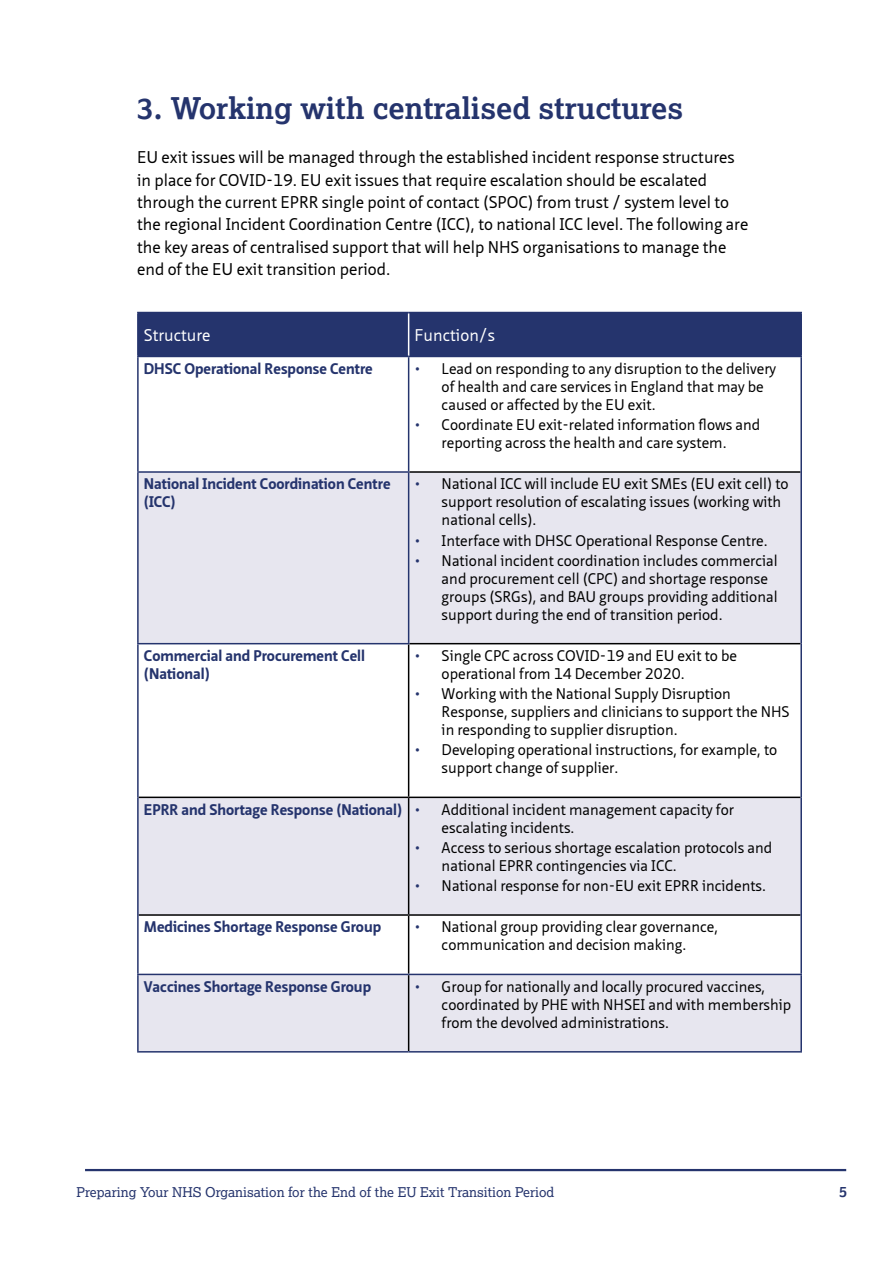
<style>
.page{position:relative;width:893px;height:1263px;background:#fff}
.page>*{position:absolute;margin:0;border:0;box-sizing:border-box;transform-origin:0 0}
.t1{font:700 30px "Lexia";color:#25346d}
.t2{font:16.5px/22.4px "Neue Sans";color:#000}
.t3{font:16.5px "Neue Sans";color:#fff}
.t4{font:15px/18px "Neue Sans";color:#000}
.t5{font:700 15px/18px "Neue Sans";color:#25346d}
.t6{font:700 15px "Lexia";color:#25346d}
.t7{font:13.5px "Lexia";color:#25346d}
.s1{color:#25346d}
.s2{font-weight:400}
</style>
<div class="page">
<hr style="left:85px;top:1169px;width:761px;height:2px;background:#25346d">
<div style="left:139px;top:313px;width:661px;height:43px;background:#25346d"></div>
<svg style="left:139px;top:473px;width:661px;height:578px;fill:#e7e6ef"></svg>
<hr style="left:409px;top:471px;width:391px;height:2px;background:#000">
<hr style="left:409px;top:643px;width:391px;height:1px;background:#000">
<hr style="left:408px;top:644px;width:1px;height:152px;background:#000">
<hr style="left:139px;top:796px;width:270px;height:2px;background:#000">
<hr style="left:409px;top:796px;width:391px;height:2px;background:#000">
<hr style="left:408px;top:798px;width:1px;height:116px;background:#000">
<hr style="left:139px;top:914px;width:270px;height:2px;background:#000">
<hr style="left:409px;top:914px;width:391px;height:2px;background:#000">
<hr style="left:408px;top:916px;width:1px;height:58px;background:#000">
<hr style="left:408px;top:975px;width:1px;height:76px;background:#000">
<hr style="left:409px;top:356px;width:393px;height:1px;background:#25346d">
<hr style="left:408px;top:313px;width:1px;height:43px;background:#fff">
<hr style="left:137px;top:312px;width:272px;height:1px;background:#25346d">
<hr style="left:137px;top:313px;width:2px;height:43px;background:#25346d">
<hr style="left:409px;top:312px;width:393px;height:1px;background:#25346d">
<hr style="left:800px;top:313px;width:2px;height:43px;background:#25346d">
<hr style="left:800px;top:357px;width:2px;height:115px;background:#25346d">
<hr style="left:800px;top:472px;width:2px;height:172px;background:#25346d">
<hr style="left:137px;top:644px;width:2px;height:153px;background:#25346d">
<hr style="left:800px;top:644px;width:2px;height:153px;background:#25346d">
<hr style="left:137px;top:797px;width:2px;height:118px;background:#25346d">
<hr style="left:800px;top:797px;width:2px;height:118px;background:#25346d">
<hr style="left:137px;top:915px;width:2px;height:59px;background:#25346d">
<hr style="left:800px;top:915px;width:2px;height:59px;background:#25346d">
<hr style="left:137px;top:974px;width:272px;height:1px;background:#25346d">
<hr style="left:137px;top:975px;width:2px;height:76px;background:#25346d">
<hr style="left:409px;top:974px;width:393px;height:1px;background:#25346d">
<hr style="left:800px;top:975px;width:2px;height:76px;background:#25346d">
<hr style="left:137px;top:1051px;width:272px;height:1px;background:#25346d">
<hr style="left:409px;top:1051px;width:393px;height:1px;background:#25346d">
<hr style="left:137px;top:356px;width:272px;height:1px;background:#25346d">
<hr style="left:137px;top:357px;width:2px;height:114px;background:#25346d">
<hr style="left:408px;top:357px;width:1px;height:114px;background:#25346d">
<hr style="left:137px;top:471px;width:272px;height:2px;background:#25346d">
<hr style="left:137px;top:473px;width:2px;height:170px;background:#25346d">
<hr style="left:408px;top:473px;width:1px;height:170px;background:#25346d">
<hr style="left:137px;top:643px;width:272px;height:1px;background:#25346d">
<h1 class="t1" style="left:137px;top:89px;width:547px">3. Working with centralised structures</h1>
<p class="t2" style="left:137px;top:147px;width:613px">EU exit issues will be managed through the established incident response structures in place for COVID-19. EU exit issues that require escalation should be escalated through the current EPRR single point of contact (SPOC) from trust / system level to the regional Incident Coordination Centre (ICC), to national ICC level. The following are the key areas of centralised support that will help NHS organisations to manage the end of the EU exit transition period.</p>
<p class="t3" style="left:144px;top:325px;width:68px">Structure</p>
<p class="t3" style="left:415px;top:325px;width:82px">Function/s</p>
<p class="t5" style="left:144px;top:360px;width:230px">DHSC Operational Response Centre</p>
<p class="t4" style="left:442px;top:360px;width:336px;text-indent:-27px"><span class="s1">•</span> Lead on responding to any disruption to the delivery of health and care services in England that may be caused or affected by the EU exit.</p>
<p class="t4" style="left:415px;top:416px;width:347px;text-align:center"><span class="s1">•</span> Coordinate EU exit-related information flows and reporting across the health and care system.</p>
<p class="t5" style="left:144px;top:475px;width:248px">National Incident Coordination Centre (ICC)</p>
<p class="t4" style="left:442px;top:475px;width:349px;text-indent:-27px"><span class="s1">•</span> National ICC will include EU exit SMEs (EU exit cell) to support resolution of escalating issues (working with national cells).</p>
<p class="t4" style="left:415px;top:532px;width:355px"><span class="s1">•</span> Interface with DHSC Operational Response Centre.</p>
<p class="t4" style="left:442px;top:552px;width:338px;text-indent:-27px"><span class="s1">•</span> National incident coordination includes commercial and procurement cell (CPC) and shortage response groups (SRGs), and BAU groups providing additional support during the end of transition period.</p>
<p class="t5" style="left:144px;top:647px;width:223px">Commercial and Procurement Cell (National)</p>
<p class="t4" style="left:442px;top:647px;width:297px;text-indent:-27px"><span class="s1">•</span> Single CPC across COVID-19 and EU exit to be operational from 14 December 2020.</p>
<p class="t4" style="left:442px;top:685px;width:349px;text-indent:-27px"><span class="s1">•</span> Working with the National Supply Disruption<br>Response, suppliers and clinicians to support the NHS in responding to supplier disruption.</p>
<p class="t4" style="left:442px;top:741px;width:337px;text-indent:-27px"><span class="s1">•</span> Developing operational instructions, for example, to support change of supplier.</p>
<p class="t5" style="left:144px;top:801px;width:278px">EPRR and Shortage Response (National) <span class="s2">•</span></p>
<p class="t4" style="left:442px;top:801px;width:294px">Additional incident management capacity for escalating incidents.</p>
<p class="t4" style="left:442px;top:839px;width:332px;text-indent:-27px"><span class="s1">•</span> Access to serious shortage escalation protocols and national EPRR contingencies via ICC.</p>
<p class="t4" style="left:415px;top:877px;width:353px"><span class="s1">•</span> National response for non-EU exit EPRR incidents.</p>
<p class="t5" style="left:144px;top:918px;width:239px">Medicines Shortage Response Group</p>
<p class="t4" style="left:415px;top:918px;width:305px;text-align:center"><span class="s1">•</span> National group providing clear governance, communication and decision making.</p>
<p class="t5" style="left:144px;top:978px;width:229px">Vaccines Shortage Response Group</p>
<p class="t4" style="left:442px;top:978px;width:351px;text-indent:-27px"><span class="s1">•</span> Group for nationally and locally procured vaccines, coordinated by PHE with NHSEI and with membership from the devolved administrations.</p>
<p class="t7" style="left:77px;top:1183px;width:479px">Preparing Your NHS Organisation for the End of the EU Exit Transition Period</p>
<p class="t6" style="left:839px;top:1182px;width:10px">5</p>
</div>
